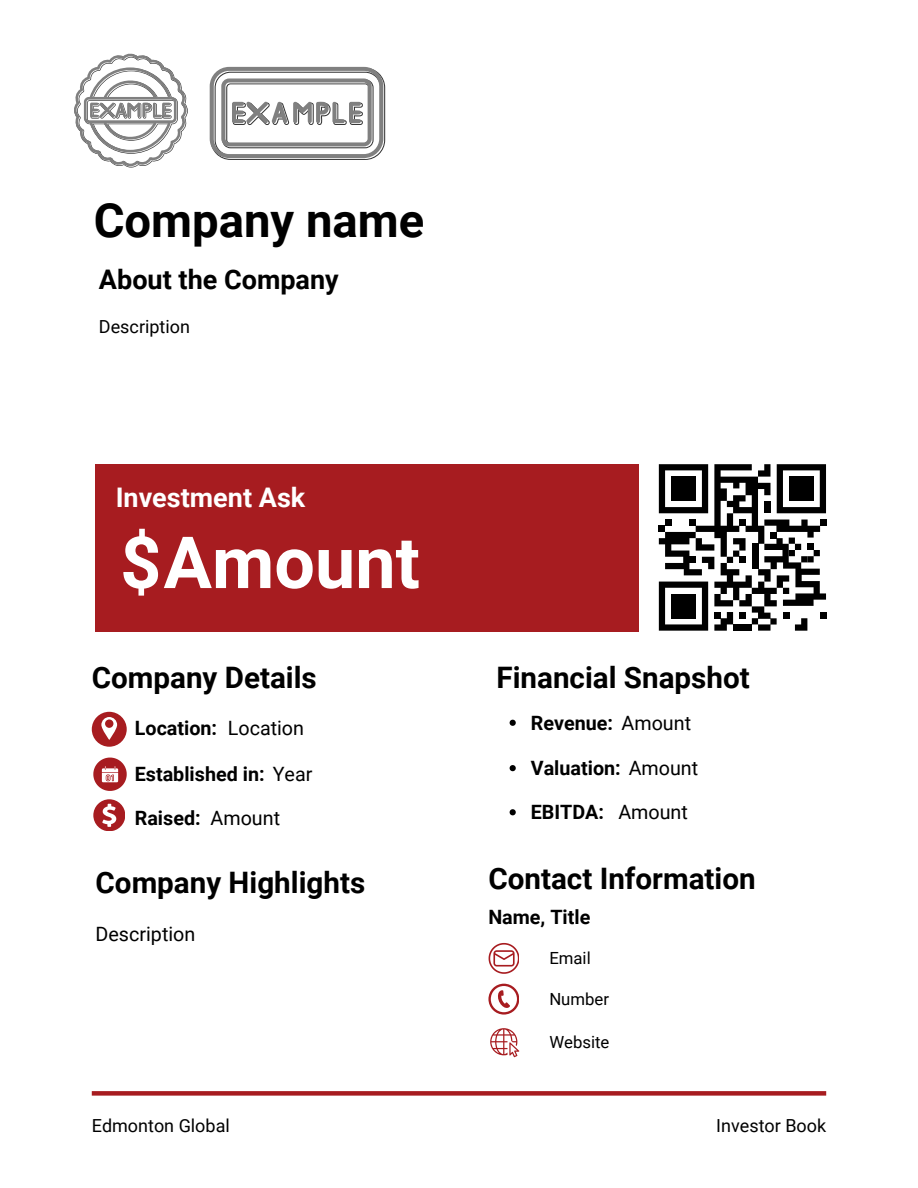
<style>
.page{position:relative;width:918px;height:1188px;background:#fff}
.page>*{position:absolute;margin:0;border:0;box-sizing:border-box;transform-origin:0 0}
.t1{font:700 72px "Roboto";color:#fff}
.t2{font:700 47.25px "Roboto";color:#000}
.t3{font:700 29.55px "Roboto";color:#000}
.t4{font:700 27px "Roboto";color:#000}
.t5{font:700 27px "Roboto";color:#fff}
.t6{font:700 19.8px "Roboto";color:#000}
.t7{font:19.8px "Roboto";color:#000}
.t8{font:18px "Roboto";color:#000}
.t9{font:16.8px "Roboto";color:#000}
.s1{font-weight:400}
</style>
<div class="page">
<div style="left:92px;top:1091px;width:734px;height:5px;background:#a71c20"></div>
<div style="left:96px;top:464px;width:543px;height:167px;background:#a71c20"></div>
<svg style="left:489px;top:943px;width:30px;height:30px"></svg>
<svg style="left:488px;top:984px;width:31px;height:30px"></svg>
<svg style="left:490px;top:1028px;width:29px;height:29px"></svg>
<svg style="left:92px;top:712px;width:35px;height:35px"></svg>
<svg style="left:93px;top:758px;width:34px;height:33px"></svg>
<svg style="left:93px;top:799px;width:32px;height:32px"></svg>
<svg style="left:659px;top:464px;width:167px;height:167px"></svg>
<svg style="left:74px;top:53px;width:114px;height:115px"></svg>
<svg style="left:210px;top:67px;width:175px;height:93px"></svg>
<svg style="left:510px;top:720px;width:6px;height:6px"></svg>
<svg style="left:510px;top:765px;width:6px;height:6px"></svg>
<svg style="left:510px;top:809px;width:6px;height:6px"></svg>
<h2 class="t2" style="left:94px;top:187px;width:332px">Company name</h2>
<h3 class="t4" style="left:99px;top:261px;width:241px">About the Company</h3>
<p class="t8" style="left:99px;top:314px;width:93px">Description</p>
<h3 class="t5" style="left:116px;top:479px;width:191px">Investment Ask</h3>
<h1 class="t1" style="left:120px;top:512px;width:301px">$Amount</h1>
<h3 class="t3" style="left:92px;top:657px;width:227px">Company Details</h3>
<p class="t6" style="left:135px;top:715px;width:84px">Location:</p>
<p class="t6" style="left:135px;top:760px;width:179px">Established in: <span class="s1">Year</span></p>
<p class="t6" style="left:135px;top:804px;width:67px">Raised:</p>
<p class="t7" style="left:228px;top:715px;width:78px">Location</p>
<p class="t7" style="left:211px;top:804px;width:71px">Amount</p>
<h3 class="t3" style="left:96px;top:862px;width:271px">Company Highlights</h3>
<p class="t7" style="left:96px;top:920px;width:101px">Description</p>
<h3 class="t3" style="left:497px;top:657px;width:255px">Financial Snapshot</h3>
<p class="t6" style="left:531px;top:709px;width:162px">Revenue: <span class="s1">Amount</span></p>
<p class="t6" style="left:531px;top:754px;width:169px">Valuation: <span class="s1">Amount</span></p>
<p class="t6" style="left:531px;top:798px;width:75px">EBITDA:</p>
<p class="t7" style="left:618px;top:798px;width:71px">Amount</p>
<h3 class="t3" style="left:488px;top:857px;width:269px">Contact Information</h3>
<p class="t6" style="left:488px;top:903px;width:104px">Name, Title</p>
<p class="t9" style="left:549px;top:946px;width:43px">Email</p>
<p class="t9" style="left:549px;top:987px;width:61px">Number</p>
<p class="t9" style="left:549px;top:1031px;width:62px">Website</p>
<p class="t8" style="left:92px;top:1113px;width:140px">Edmonton Global</p>
<p class="t8" style="left:716px;top:1113px;width:111px">Investor Book</p>
</div>
